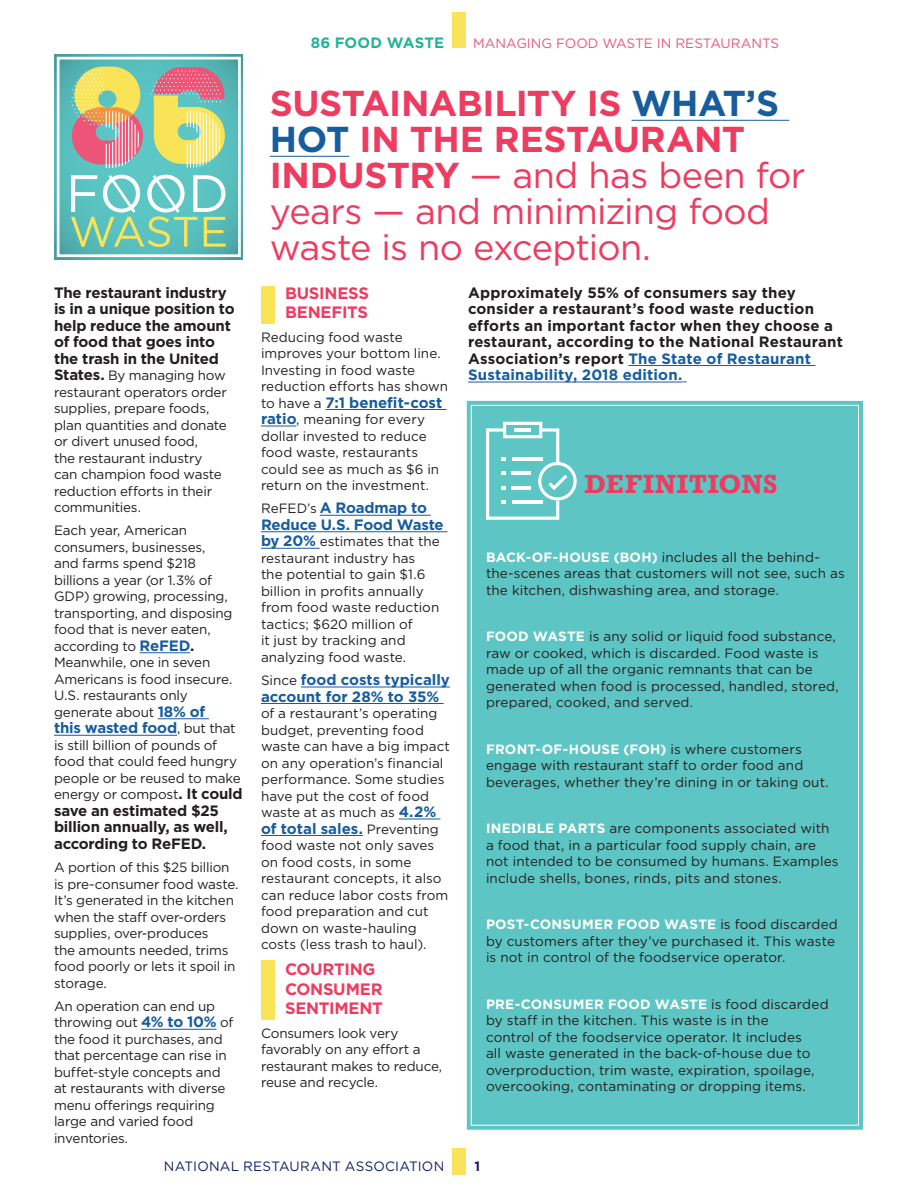
<style>
.page{position:relative;width:918px;height:1188px;background:#fff}
.page>*{position:absolute;margin:0;border:0;box-sizing:border-box;transform-origin:0 0}
.t1{font:36px/36px "Gotham";letter-spacing:-.015em;color:#ee3b60}
.Subhead{font:700 27px "Rockwell";letter-spacing:.01em;color:#ee3b60}
.Subhead-2{font:700 16.5px/19.5px "Gotham";letter-spacing:-.015em;color:#ee3b60}
.Body{font:700 15px/16.5px "Gotham";letter-spacing:.005em;color:#231f20}
.Body-2{font:700 15px/16.5px "Gotham";letter-spacing:-.015em;color:#231f20}
.Body-3{font:700 15px/16.5px "Gotham";letter-spacing:-.005em;color:#175d9e}
.t2{font:700 15px "Gotham";letter-spacing:.01em;color:#24b29b}
.Body-4{font:13.5px/16.5px "Gotham";letter-spacing:-.005em;color:#231f20}
.t3{font:13.5px "Gotham";color:#ec5678}
.t4{font:13.5px "Gotham";letter-spacing:.015em;color:#0f206b}
.t5{font:700 13.5px "Gotham";color:#0f206b}
.s1{font-weight:700;font-size:15px}
.s2{font-weight:700;font-size:15px;color:#175d9e}
.s3{font-weight:400;font-size:13.5px;color:#231f20}
.s4{font-weight:700}
.s5{font-weight:700;color:#175d9e}
.s6{color:#175d9e}
.s7{font-weight:700;color:#fff}
</style>
<div class="page">
<div style="left:452px;top:12px;width:14px;height:36px;background:#fbe359"></div>
<div style="left:452px;top:1148px;width:14px;height:27px;background:#fbe359"></div>
<svg style="left:54px;top:54px;width:189px;height:206px;background:#55b6b4"></svg>
<div style="left:57px;top:57px;width:184px;height:200px;border:3px solid #fff"></div>
<svg style="left:71px;top:67px;width:154px;height:180px;background:#a5c1a3"></svg>
<hr style="left:140px;top:653px;width:50px;height:1px;background:#175d9e">
<hr style="left:158px;top:719px;width:51px;height:1px;background:#175d9e">
<hr style="left:54px;top:735px;width:123px;height:1px;background:#175d9e">
<hr style="left:141px;top:1029px;width:75px;height:1px;background:#175d9e">
<hr style="left:325px;top:409px;width:122px;height:1px;background:#175d9e">
<hr style="left:261px;top:426px;width:35px;height:1px;background:#175d9e">
<hr style="left:320px;top:515px;width:111px;height:1px;background:#175d9e">
<hr style="left:261px;top:532px;width:187px;height:1px;background:#175d9e">
<hr style="left:261px;top:548px;width:59px;height:1px;background:#175d9e">
<hr style="left:301px;top:687px;width:149px;height:1px;background:#175d9e">
<hr style="left:261px;top:703px;width:183px;height:1px;background:#175d9e">
<hr style="left:399px;top:819px;width:41px;height:1px;background:#175d9e">
<hr style="left:261px;top:835px;width:102px;height:1px;background:#175d9e">
<div style="left:261px;top:960px;width:13px;height:59px;background:#fbe359"></div>
<div style="left:261px;top:286px;width:13px;height:38px;background:#fbe359"></div>
<div style="left:466px;top:400px;width:397px;height:730px;background:#5dc5c3"></div>
<hr style="left:628px;top:365px;width:187px;height:1px;background:#175d9e">
<hr style="left:468px;top:382px;width:214px;height:1px;background:#175d9e">
<svg style="left:486px;top:422px;width:91px;height:98px"></svg>
<hr style="left:514px;top:428px;width:17px;height:4px;background:#fff">
<hr style="left:632px;top:120px;width:157px;height:1px;background:#175d9e">
<hr style="left:270px;top:156px;width:79px;height:1px;background:#175d9e">
<p class="t2" style="left:311px;top:34px;width:135px">86 FOOD WASTE</p>
<p class="t3" style="left:473px;top:35px;width:307px">MANAGING FOOD WASTE IN RESTAURANTS</p>
<p class="Body-2" style="left:54px;top:284px;width:182px">The restaurant industry is in a unique position to help reduce the amount of food that goes into the trash in the United</p>
<p class="Body-4" style="left:54px;top:367px;width:174px"><span class="s1">States.</span> By managing how restaurant operators order supplies, prepare foods, plan quantities and donate or divert unused food,<br>the restaurant industry can champion food waste reduction efforts in their communities.</p>
<p class="Body-4" style="left:54px;top:522px;width:180px">Each year, American consumers, businesses, and farms spend $218 billions a year (or 1.3% of<br>GDP) growing, processing, transporting, and disposing food that is never eaten, according to <span class="s2">ReFED</span><span class="s1">.<br></span>Meanwhile, one in seven<br>Americans is food insecure.<br>U.S. restaurants only generate about <span class="s2">18% of</span></p>
<p class="Body-3" style="left:54px;top:719px;width:183px">this wasted food<span class="s3">, but that</span></p>
<p class="Body-4" style="left:54px;top:737px;width:190px">is still billion of pounds of food that could feed hungry people or be reused to make energy or compost<span class="s1">. It could</span></p>
<p class="Body-2" style="left:54px;top:802px;width:175px">save an estimated $25 billion annually, as well, according to ReFED.</p>
<p class="Body-4" style="left:54px;top:859px;width:186px">A portion of this $25 billion is pre-consumer food waste.<br>It’s generated in the kitchen when the staff over-orders supplies, over-produces<br>the amounts needed, trims food poorly or lets it spoil in storage.</p>
<p class="Body-4" style="left:54px;top:998px;width:181px">An operation can end up throwing out <span class="s2">4% to 10%</span> of the food it purchases, and that percentage can rise in buffet-style concepts and at restaurants with diverse menu offerings requiring large and varied food inventories.</p>
<p class="t1" style="left:270px;top:84px;width:537px"><span class="s4">SUSTAINABILITY IS</span> <span class="s5">WHAT’S<br>HOT</span> <span class="s4">IN THE RESTAURANT<br>INDUSTRY</span> — and has been for years — and minimizing food waste is no exception.</p>
<p class="Subhead-2" style="left:285px;top:283px;width:86px">BUSINESS<br>BENEFITS</p>
<p class="Body-4" style="left:261px;top:328px;width:189px">Reducing food waste improves your bottom line.<br>Investing in food waste reduction efforts has shown</p>
<p class="Body-3" style="left:261px;top:394px;width:183px"><span class="s3">to have a</span> 7:1 benefit-cost</p>
<p class="Body-4" style="left:261px;top:411px;width:180px"><span class="s2">ratio</span>, meaning for every dollar invested to reduce food waste, restaurants could see as much as $6 in return on the investment.</p>
<p class="Body-3" style="left:261px;top:499px;width:184px"><span class="s3">ReFED’s</span> A Roadmap to<br>Reduce U.S. Food Waste</p>
<p class="Body-4" style="left:261px;top:533px;width:180px"><span class="s2">by 20%</span> estimates that the restaurant industry has the potential to gain $1.6 billion in profits annually from food waste reduction tactics; $620 million of<br>it just by tracking and analyzing food waste.</p>
<p class="Body-3" style="left:261px;top:671px;width:190px"><span class="s3">Since</span> food costs typically account for 28% to 35%</p>
<p class="Body-4" style="left:261px;top:705px;width:191px">of a restaurant’s operating budget, preventing food waste can have a big impact on any operation’s financial performance. Some studies have put the cost of food waste at as much as <span class="s2">4.2%</span></p>
<p class="Body-3" style="left:261px;top:820px;width:179px">of total sales. <span class="s3">Preventing</span></p>
<p class="Body-4" style="left:261px;top:837px;width:189px">food waste not only saves on food costs, in some restaurant concepts, it also can reduce labor costs from food preparation and cut down on waste-hauling costs (less trash to haul).</p>
<p class="Subhead-2" style="left:285px;top:959px;width:99px">COURTING<br>CONSUMER<br>SENTIMENT</p>
<p class="Body-4" style="left:261px;top:1024px;width:183px">Consumers look very favorably on any effort a restaurant makes to reduce, reuse and recycle.</p>
<p class="Body" style="left:468px;top:284px;width:376px">Approximately 55% of consumers say they consider a restaurant’s food waste reduction efforts an important factor when they choose a restaurant, according to the National Restaurant Association’s report <span class="s6">The State of Restaurant Sustainability, 2018 edition.</span></p>
<p class="Subhead" style="left:585px;top:468px;width:194px">DEFINITIONS</p>
<p class="Body-4" style="left:486px;top:548px;width:360px"><span class="s7">BACK-OF-HOUSE (BOH)</span> includes all the behind&shy;the-scenes areas that customers will not see, such as the kitchen, dishwashing area, and storage.</p>
<p class="Body-4" style="left:486px;top:628px;width:354px"><span class="s7">FOOD WASTE</span> is any solid or liquid food substance, raw or cooked, which is discarded. Food waste is made up of all the organic remnants that can be generated when food is processed, handled, stored, prepared, cooked, and served.</p>
<p class="Body-4" style="left:486px;top:740px;width:344px"><span class="s7">FRONT-OF-HOUSE (FOH)</span> is where customers engage with restaurant staff to order food and beverages, whether they’re dining in or taking out.</p>
<p class="Body-4" style="left:486px;top:820px;width:354px"><span class="s7">INEDIBLE PARTS</span> are components associated with a food that, in a particular food supply chain, are not intended to be consumed by humans. Examples include shells, bones, rinds, pits and stones.</p>
<p class="Body-4" style="left:486px;top:916px;width:353px"><span class="s7">POST-CONSUMER FOOD WASTE</span> is food discarded by customers after they’ve purchased it. This waste is not in control of the foodservice operator.</p>
<p class="Body-4" style="left:486px;top:995px;width:344px"><span class="s7">PRE-CONSUMER FOOD WASTE</span> is food discarded by staff in the kitchen. This waste is in the<br>control of the foodservice operator. It includes<br>all waste generated in the back-of-house due to overproduction, trim waste, expiration, spoilage, overcooking, contaminating or dropping items.</p>
<p class="t4" style="left:164px;top:1159px;width:282px">NATIONAL RESTAURANT ASSOCIATION</p>
<p class="t5" style="left:474px;top:1158px;width:7px">1</p>
</div>
